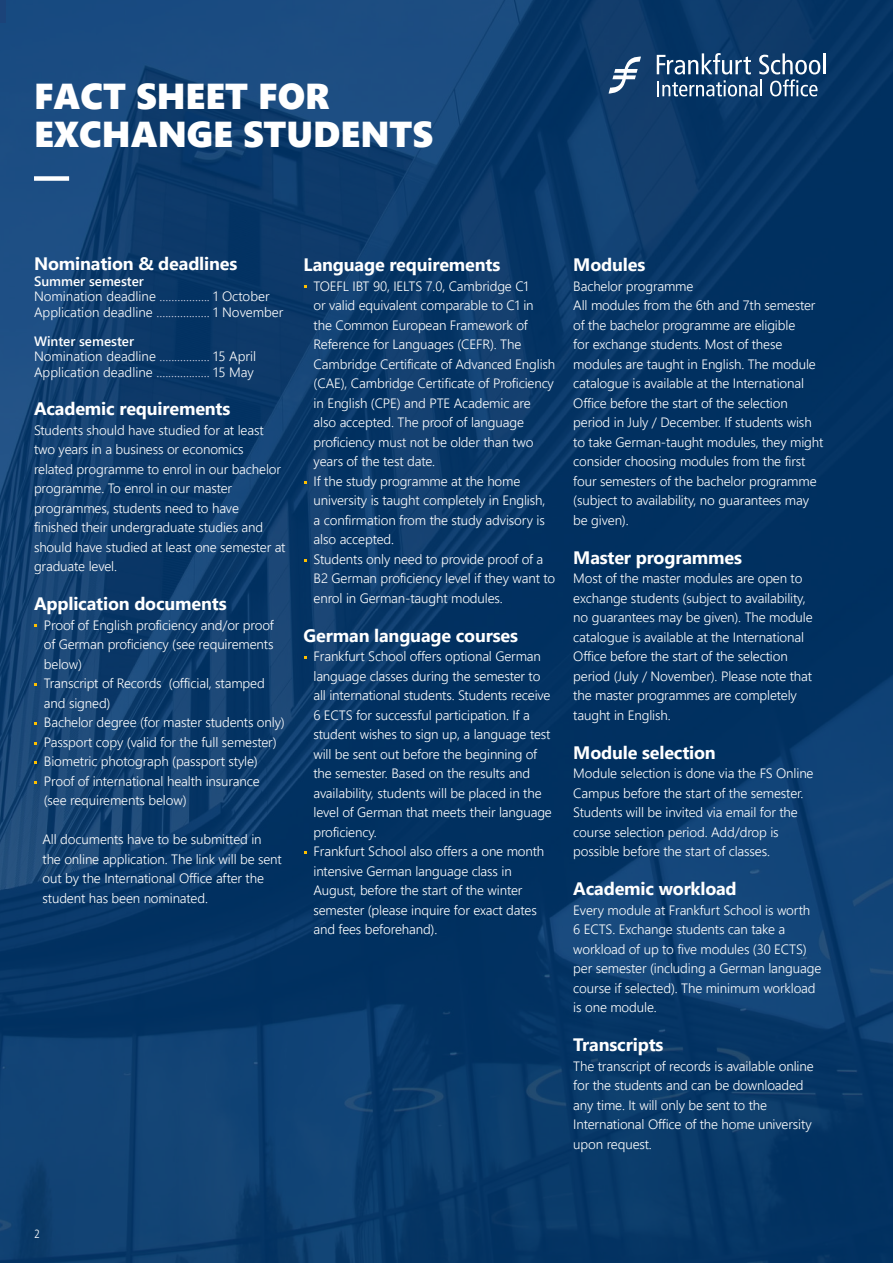
<style>
.page{position:relative;width:893px;height:1263px;background:#fff}
.page>*{position:absolute;margin:0;border:0;box-sizing:border-box;transform-origin:0 0}
.t1{font:36px/37.5px "Segoe UI Black";color:#fff}
.t2{font:700 18px "Segoe UI";letter-spacing:-.01em;color:#fff}
.t3{font:300 13.5px/19.5px "Segoe UI";letter-spacing:-.01em;color:#fff}
.t4{font:300 condensed 12px "Frutiger LT";color:#fff}
.s1{font-weight:600}
.s2{color:#cdd0e2}
</style>
<div class="page">
<img style="left:0;top:0;width:893px;height:1263px">
<div style="left:0;top:0;width:6px;height:23px;background:#1b4379"></div>
<svg style="left:609px;top:56px;width:32px;height:38px"></svg>
<hr style="left:823px;top:53px;width:3px;height:21px;background:#fff">
<svg style="left:657px;top:53px;width:163px;height:43px;background:#45688c"></svg>
<div style="left:34px;top:176px;width:35px;height:5px;background:#fff"></div>
<h1 class="t1" style="left:34px;top:78px;width:401px">FACT SHEET FOR<br>EXCHANGE STUDENTS</h1>
<h2 class="t2" style="left:34px;top:257px;width:205px">Nomination &amp; deadlines</h2>
<p class="t3" style="left:34px;top:275px;width:251px;line-height:15.3px"><span class="s1">Summer semester<br></span>Nomination deadline <span class="s2">.................</span> 1 October<br>Application deadline <span class="s2">..................</span> 1 November</p>
<p class="t3" style="left:34px;top:335px;width:224px;line-height:15.3px"><span class="s1">Winter semester<br></span>Nomination deadline <span class="s2">.................</span> 15 April<br>Application deadline <span class="s2">..................</span> 15 May</p>
<h2 class="t2" style="left:34px;top:402px;width:198px">Academic requirements</h2>
<p class="t3" style="left:34px;top:421px;width:253px">Students should have studied for at least two years in a business or economics related programme to enrol in our bachelor programme. To enrol in our master programmes, students need to have finished their undergraduate studies and should have studied at least one semester at graduate level.</p>
<h2 class="t2" style="left:34px;top:597px;width:194px">Application documents</h2>
<p class="t3" style="left:44px;top:616px;width:243px">Proof of English proficiency and/or proof of German proficiency (see requirements below)<br>Transcript of Records (official, stamped and signed)<br>Bachelor degree (for master students only)<br>Passport copy (valid for the full semester)<br>Biometric photograph (passport style)<br>Proof of international health insurance (see requirements below)</p>
<p class="t3" style="left:43px;top:831px;width:241px">All documents have to be submitted in the online application. The link will be sent out by the International Office after the student has been nominated.</p>
<h2 class="t2" style="left:304px;top:258px;width:198px">Language requirements</h2>
<p class="t3" style="left:314px;top:277px;width:243px">TOEFL IBT 90, IELTS 7.0, Cambridge C1<br>or valid equivalent comparable to C1 in the Common European Framework of Reference for Languages (CEFR). The Cambridge Certificate of Advanced English (CAE), Cambridge Certificate of Proficiency in English (CPE) and PTE Academic are also accepted. The proof of language proficiency must not be older than two years of the test date.<br>If the study programme at the home university is taught completely in English, a confirmation from the study advisory is also accepted.<br>Students only need to provide proof of a B2 German proficiency level if they want to enrol in German-taught modules.</p>
<h2 class="t2" style="left:304px;top:628px;width:216px">German language courses</h2>
<p class="t3" style="left:313px;top:648px;width:240px">Frankfurt School offers optional German language classes during the semester to all international students. Students receive 6 ECTS for successful participation. If a student wishes to sign up, a language test will be sent out before the beginning of the semester. Based on the results and availability, students will be placed in the level of German that meets their language proficiency.<br>Frankfurt School also offers a one month intensive German language class in August, before the start of the winter semester (please inquire for exact dates and fees beforehand).</p>
<h2 class="t2" style="left:573px;top:258px;width:73px">Modules</h2>
<p class="t3" style="left:573px;top:277px;width:252px">Bachelor programme<br>All modules from the 6th and 7th semester of the bachelor programme are eligible<br>for exchange students. Most of these modules are taught in English. The module catalogue is available at the International Office before the start of the selection period in July / December. If students wish to take German-taught modules, they might consider choosing modules from the first four semesters of the bachelor programme (subject to availability, no guarantees may be given).</p>
<h2 class="t2" style="left:573px;top:550px;width:170px">Master programmes</h2>
<p class="t3" style="left:573px;top:570px;width:241px">Most of the master modules are open to exchange students (subject to availability, no guarantees may be given). The module catalogue is available at the International Office before the start of the selection period (July / November). Please note that the master programmes are completely taught in English.</p>
<h2 class="t2" style="left:573px;top:745px;width:144px">Module selection</h2>
<p class="t3" style="left:573px;top:765px;width:242px">Module selection is done via the FS Online Campus before the start of the semester.<br>Students will be invited via email for the course selection period. Add/drop is possible before the start of classes.</p>
<h2 class="t2" style="left:573px;top:882px;width:165px">Academic workload</h2>
<p class="t3" style="left:573px;top:901px;width:249px">Every module at Frankfurt School is worth<br>6 ECTS. Exchange students can take a workload of up to five modules (30 ECTS) per semester (including a German language course if selected). The minimum workload is one module.</p>
<h2 class="t2" style="left:573px;top:1038px;width:92px">Transcripts</h2>
<p class="t3" style="left:573px;top:1057px;width:242px">The transcript of records is available online for the students and can be downloaded any time. It will only be sent to the International Office of the home university upon request.</p>
<p class="t4" style="left:34px;top:1227px;width:7px">2</p>
</div>
